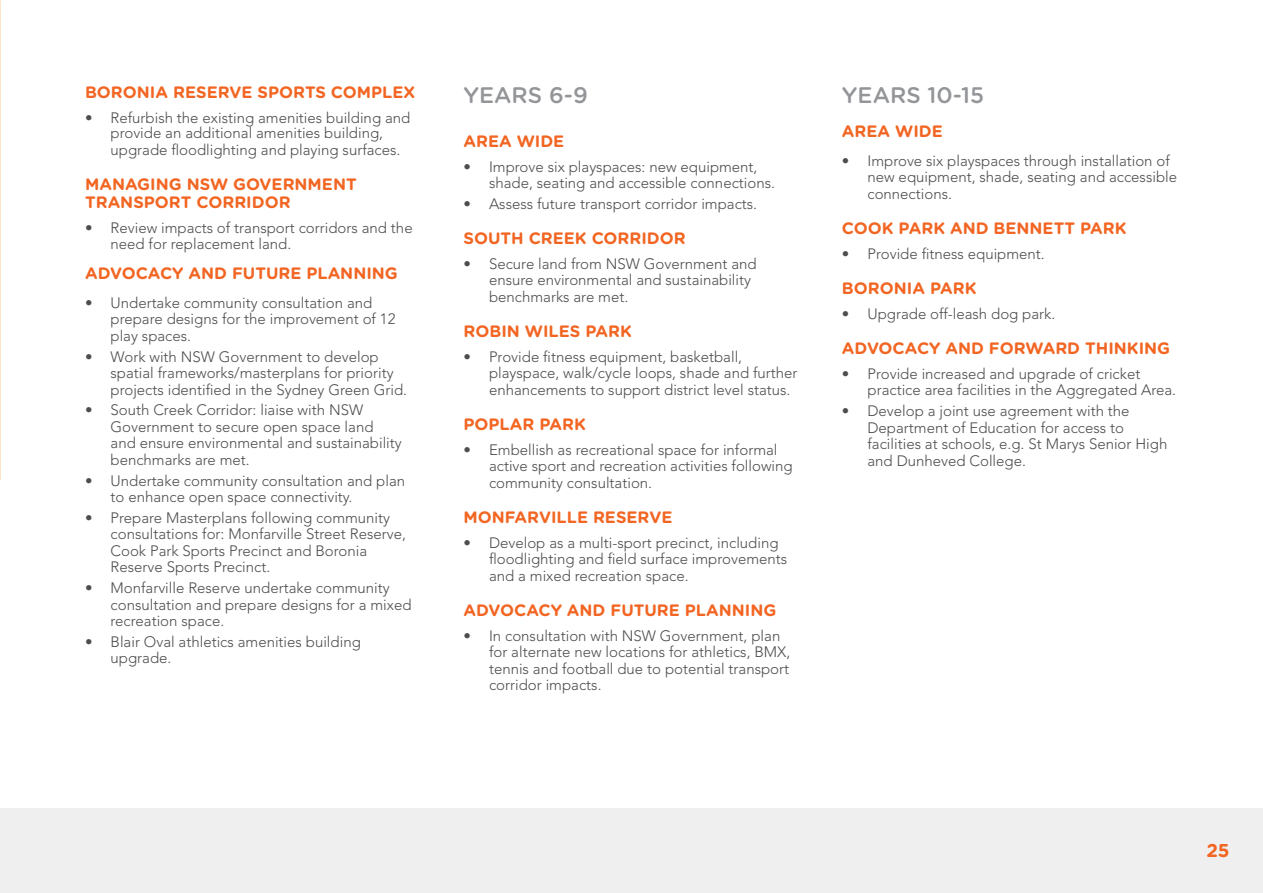
<style>
.page{position:relative;width:1263px;height:893px;background:#fff}
.page>*{position:absolute;margin:0;border:0;box-sizing:border-box;transform-origin:0 0}
.Header_2{font:500 22.5px "Gotham Rounded";color:#939598}
.t1{font:700 18.6px "Gotham Rounded";color:#f26522}
.Strategy_Headers{font:700 16.5px/18px "Gotham Rounded";color:#f26522}
.Heading{font:700 16.5px "Gotham Rounded";color:#f26522}
.t2{font:300 15px/16.5px "Avenir LT Std";color:#4d4d4f}
</style>
<div class="page">
<div style="left:0;top:808px;width:1263px;height:85px;background:#efeff0"></div>
<p class="Strategy_Headers" style="left:85px;top:83px;width:332px">BORONIA RESERVE SPORTS COMPLEX</p>
<p class="t2" style="left:111px;top:109px;width:301px;text-indent:-26px">• Refurbish the existing amenities building and provide an additional amenities building, upgrade floodlighting and playing surfaces.</p>
<p class="Strategy_Headers" style="left:85px;top:174px;width:273px">MANAGING NSW GOVERNMENT<br>TRANSPORT CORRIDOR</p>
<p class="t2" style="left:111px;top:219px;width:304px;text-indent:-26px">• Review impacts of transport corridors and the need for replacement land.</p>
<p class="Heading" style="left:85px;top:261px;width:314px">ADVOCACY AND FUTURE PLANNING</p>
<p class="t2" style="left:111px;top:294px;width:286px;text-indent:-26px">• Undertake community consultation and prepare designs for the improvement of 12 play spaces.</p>
<p class="t2" style="left:111px;top:348px;width:298px;text-indent:-26px">• Work with NSW Government to develop spatial frameworks/masterplans for priority projects identified in the Sydney Green Grid.</p>
<p class="t2" style="left:111px;top:402px;width:293px;text-indent:-26px">• South Creek Corridor: liaise with NSW Government to secure open space land and ensure environmental and sustainability benchmarks are met.</p>
<p class="t2" style="left:111px;top:472px;width:296px;text-indent:-26px">• Undertake community consultation and plan to enhance open space connectivity.</p>
<p class="t2" style="left:111px;top:509px;width:297px;text-indent:-26px">• Prepare Masterplans following community consultations for: Monfarville Street Reserve, Cook Park Sports Precinct and Boronia Reserve Sports Precinct.</p>
<p class="t2" style="left:111px;top:580px;width:302px;text-indent:-26px">• Monfarville Reserve undertake community consultation and prepare designs for a mixed recreation space.</p>
<p class="t2" style="left:111px;top:633px;width:252px;text-indent:-26px">• Blair Oval athletics amenities building upgrade.</p>
<p class="Header_2" style="left:463px;top:79px;width:126px">YEARS 6-9</p>
<p class="Strategy_Headers" style="left:463px;top:131px;width:102px">AREA WIDE</p>
<p class="t2" style="left:489px;top:158px;width:287px;text-indent:-26px">• Improve six playspaces: new equipment, shade, seating and accessible connections.</p>
<p class="t2" style="left:463px;top:195px;width:295px">• Assess future transport corridor impacts.</p>
<p class="Strategy_Headers" style="left:463px;top:228px;width:224px">SOUTH CREEK CORRIDOR</p>
<p class="t2" style="left:489px;top:255px;width:269px;text-indent:-26px">• Secure land from NSW Government and ensure environmental and sustainability benchmarks are met.</p>
<p class="Strategy_Headers" style="left:463px;top:321px;width:170px">ROBIN WILES PARK</p>
<p class="t2" style="left:489px;top:348px;width:310px;text-indent:-26px">• Provide fitness equipment, basketball, playspace, walk/cycle loops, shade and further enhancements to support district level status.</p>
<p class="Strategy_Headers" style="left:463px;top:414px;width:124px">POPLAR PARK</p>
<p class="t2" style="left:489px;top:441px;width:305px;text-indent:-26px">• Embellish as recreational space for informal active sport and recreation activities following community consultation.</p>
<p class="Strategy_Headers" style="left:463px;top:507px;width:210px">MONFARVILLE RESERVE</p>
<p class="t2" style="left:489px;top:534px;width:300px;text-indent:-26px">• Develop as a multi-sport precinct, including floodlighting and field surface improvements and a mixed recreation space.</p>
<p class="Strategy_Headers" style="left:463px;top:600px;width:314px">ADVOCACY AND FUTURE PLANNING</p>
<p class="t2" style="left:489px;top:628px;width:303px;text-indent:-26px">• In consultation with NSW Government, plan for alternate new locations for athletics, BMX, tennis and football due to potential transport corridor impacts.</p>
<p class="Header_2" style="left:842px;top:79px;width:144px">YEARS 10-15</p>
<p class="Heading" style="left:842px;top:119px;width:102px">AREA WIDE</p>
<p class="t2" style="left:867px;top:152px;width:311px;text-indent:-26px">• Improve six playspaces through installation of new equipment, shade, seating and accessible connections.</p>
<p class="Strategy_Headers" style="left:842px;top:218px;width:286px">COOK PARK AND BENNETT PARK</p>
<p class="t2" style="left:842px;top:245px;width:204px">• Provide fitness equipment.</p>
<p class="Strategy_Headers" style="left:842px;top:278px;width:136px">BORONIA PARK</p>
<p class="t2" style="left:842px;top:305px;width:215px">• Upgrade off-leash dog park.</p>
<p class="Strategy_Headers" style="left:842px;top:338px;width:330px">ADVOCACY AND FORWARD THINKING</p>
<p class="t2" style="left:867px;top:365px;width:310px;text-indent:-26px">• Provide increased and upgrade of cricket practice area facilities in the Aggregated Area.</p>
<p class="t2" style="left:867px;top:403px;width:301px;text-indent:-26px">• Develop a joint use agreement with the Department of Education for access to facilities at schools, e.g. St Marys Senior High and Dunheved College.</p>
<p class="t1" style="left:1206px;top:837px;width:24px">25</p>
</div>
